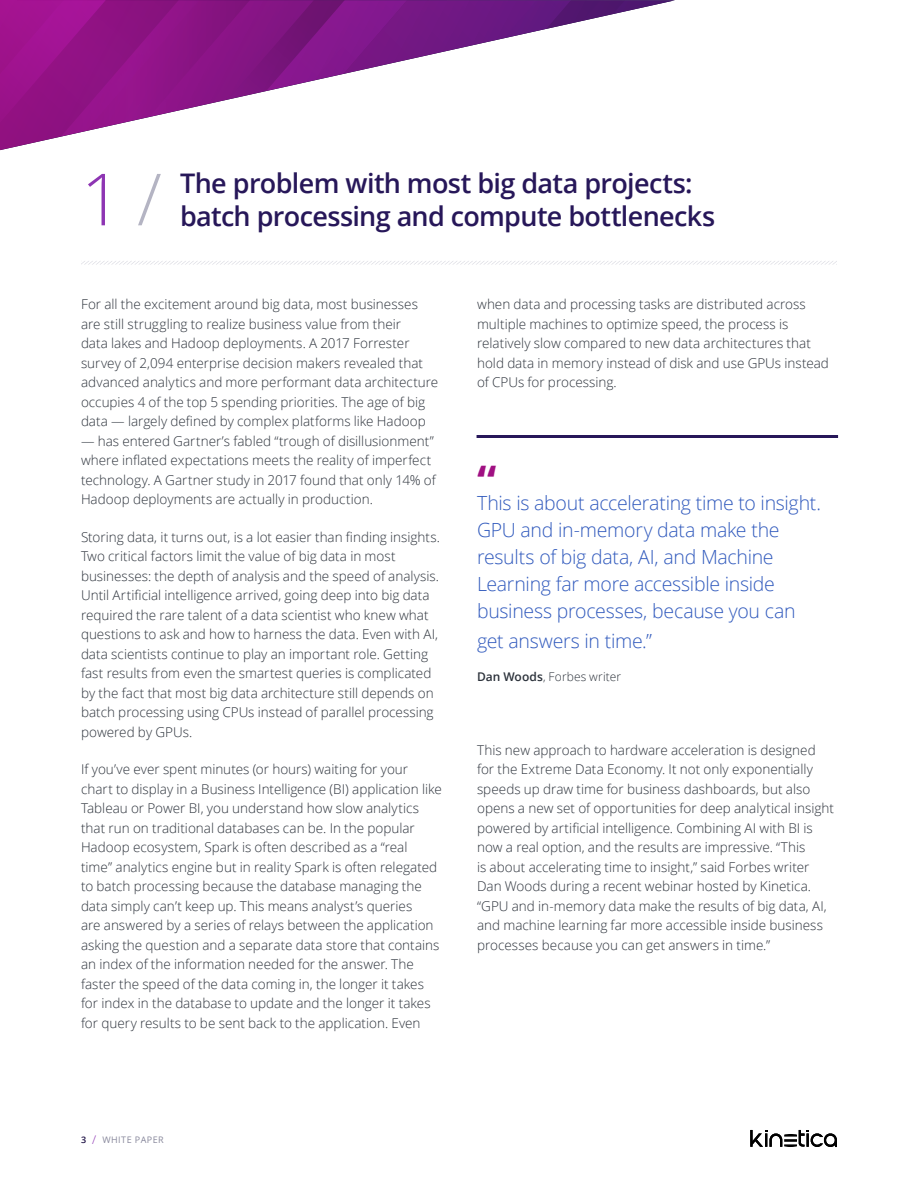
<style>
.page{position:relative;width:918px;height:1188px;background:#fff}
.page>*{position:absolute;margin:0;border:0;box-sizing:border-box;transform-origin:0 0}
.t1{font:300 72px "Open Sans";color:#8e35b3}
.t2{font:700 43.5px "Open Sans";color:#a01082}
.t3{font:600 27px "Open Sans";letter-spacing:-.025em;color:#271759}
.t4{font:300 19.5px/27px "Open Sans";letter-spacing:-.015em;color:#315abd}
.t5{font:300 13.5px/19.5px "Open Sans";color:#2c323b}
.t6{font:300 12px "Open Sans";letter-spacing:.01em;color:#2c323b}
.t7{font:9px "Open Sans";letter-spacing:.05em;color:#87879b}
.s1{color:#b4b4c3}
.s2{font-weight:600}
.s3{font-weight:600;color:#1d1044}
.s4{font-weight:300;font-size:12px;color:#8e35b3}
</style>
<div class="page">
<svg style="left:0;top:0;width:175px;height:150px;background:#a23097"></svg>
<svg style="left:175px;top:0;width:500px;height:112px"></svg>
<svg style="left:750px;top:1130px;width:87px;height:18px"></svg>
<svg style="left:81px;top:261px;width:756px;height:4px"></svg>
<hr style="left:477px;top:435px;width:361px;height:3px;background:#271759">
<h1 class="t1" style="left:81px;top:150px;width:82px">1<span class="s1">/</span></h1>
<h3 class="t3" style="left:180px;top:165px;width:514px">The problem with most big data projects:</h3>
<h3 class="t3" style="left:180px;top:198px;width:537px">batch processing and compute bottlenecks</h3>
<p class="t5" style="left:81px;top:294px;width:359px">For all the excitement around big data, most businesses are still struggling to realize business value from their<br>data lakes and Hadoop deployments. A 2017 Forrester survey of 2,094 enterprise decision makers revealed that advanced analytics and more performant data architecture occupies 4 of the top 5 spending priorities. The age of big data — largely defined by complex platforms like Hadoop</p>
<p class="t5" style="left:81px;top:431px;width:356px">— has entered Gartner’s fabled “trough of disillusionment” where inflated expectations meets the reality of imperfect technology. A Gartner study in 2017 found that only 14% of Hadoop deployments are actually in production.</p>
<p class="t5" style="left:81px;top:527px;width:361px">Storing data, it turns out, is a lot easier than finding insights.<br>Two critical factors limit the value of big data in most businesses: the depth of analysis and the speed of analysis.<br>Until Artificial intelligence arrived, going deep into big data required the rare talent of a data scientist who knew what questions to ask and how to harness the data. Even with AI, data scientists continue to play an important role. Getting fast results from even the smartest queries is complicated by the fact that most big data architecture still depends on batch processing using CPUs instead of parallel processing powered by GPUs.</p>
<p class="t5" style="left:81px;top:759px;width:362px">If you’ve ever spent minutes (or hours) waiting for your chart to display in a Business Intelligence (BI) application like Tableau or Power BI, you understand how slow analytics that run on traditional databases can be. In the popular Hadoop ecosystem, Spark is often described as a “real time” analytics engine but in reality Spark is often relegated to batch processing because the database managing the data simply can’t keep up. This means analyst’s queries<br>are answered by a series of relays between the application asking the question and a separate data store that contains an index of the information needed for the answer. The faster the speed of the data coming in, the longer it takes for index in the database to update and the longer it takes for query results to be sent back to the application. Even</p>
<p class="t5" style="left:477px;top:294px;width:353px">when data and processing tasks are distributed across multiple machines to optimize speed, the process is relatively slow compared to new data architectures that hold data in memory instead of disk and use GPUs instead of CPUs for processing.</p>
<h2 class="t2" style="left:477px;top:450px;width:21px">“</h2>
<h3 class="t4" style="left:477px;top:489px;width:345px">This is about accelerating time to insight.<br>GPU and in-memory data make the results of big data, AI, and Machine Learning far more accessible inside business processes, because you can</h3>
<h3 class="t4" style="left:477px;top:627px;width:176px">get answers in time.”</h3>
<p class="t6" style="left:477px;top:668px;width:146px"><span class="s2">Dan Woods</span>, Forbes writer</p>
<p class="t5" style="left:477px;top:740px;width:359px">This new approach to hardware acceleration is designed for the Extreme Data Economy. It not only exponentially speeds up draw time for business dashboards, but also opens a new set of opportunities for deep analytical insight powered by artificial intelligence. Combining AI with BI is now a real option, and the results are impressive. “This<br>is about accelerating time to insight,” said Forbes writer Dan Woods during a recent webinar hosted by Kinetica. “GPU and in-memory data make the results of big data, AI, and machine learning far more accessible inside business processes because you can get answers in time.”</p>
<p class="t7" style="left:81px;top:1134px;width:84px"><span class="s3">3</span> <span class="s4">/</span> WHITE PAPER</p>
</div>
